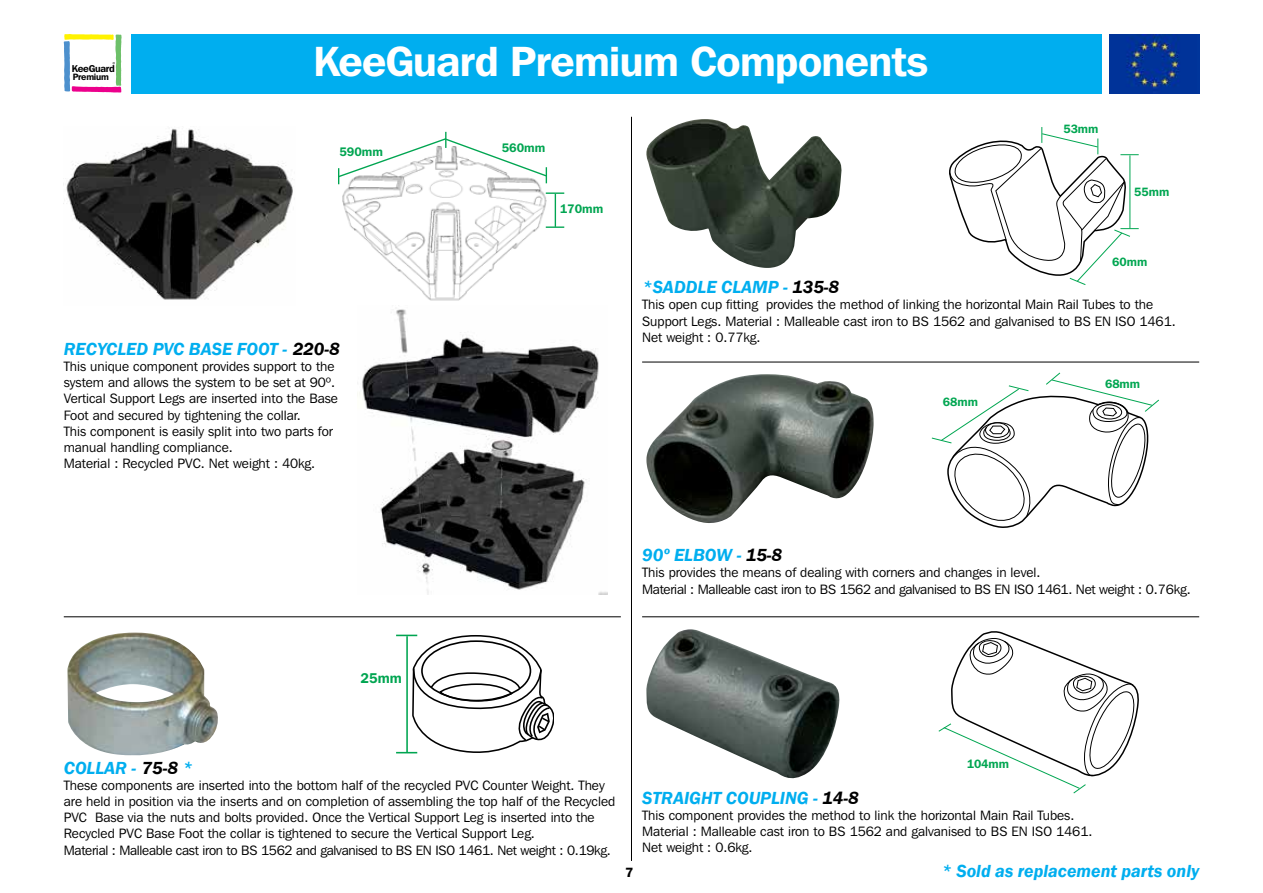
<style>
.page{position:relative;width:1263px;height:893px;background:#fff}
.page>*{position:absolute;margin:0;border:0;box-sizing:border-box;transform-origin:0 0}
.t1{font:600 42px "Franklin Gothic IT Cby BT";letter-spacing:-.015em;color:#fff}
.t2{font:italic 600 18px "Franklin Gothic";color:#00aeef}
.t3{font:600 14.1px "Franklin Gothic IT Cby BT";color:#00a551}
.t4{font:13.5px/16.2px "Franklin Gothic IT Cby BT";color:#000}
.t5{font:600 13.5px "ITC Franklin Gothic Std";color:#000}
.t6{font:600 12.3px "Franklin Gothic IT Cby BT";color:#00a551}
.t7{font:600 12px "Franklin Gothic IT Cby BT";color:#00a651}
.t8{font:600 9.9px "Franklin Gothic IT Cby BT";letter-spacing:-.025em;color:#000}
.t9{font:600 9.15px "Franklin Gothic IT Cby BT";letter-spacing:-.025em;color:#000}
.s1{color:#000}
</style>
<div class="page">
<div style="left:131px;top:34px;width:1068px;height:60px;background:#00aeef"></div>
<svg style="left:64px;top:34px;width:58px;height:58px"></svg>
<div style="left:1102px;top:33px;width:97px;height:62px;background:#fff"></div>
<img style="left:1110px;top:34px;width:89px;height:60px">
<hr style="left:631px;top:117px;width:1px;height:744px;background:#000">
<hr style="left:642px;top:362px;width:557px;height:1px;background:#000">
<hr style="left:64px;top:616px;width:557px;height:1px;background:#000">
<hr style="left:642px;top:616px;width:557px;height:1px;background:#000">
<img style="left:342px;top:184px;width:205px;height:117px">
<svg style="left:338px;top:132px;width:210px;height:52px"></svg>
<svg style="left:546px;top:226px;width:18px;height:2px"></svg>
<svg style="left:546px;top:192px;width:18px;height:2px"></svg>
<hr style="left:555px;top:194px;width:1px;height:33px;background:#00a551">
<img style="left:66px;top:129px;width:227px;height:171px">
<img style="left:357px;top:309px;width:250px;height:286px">
<img style="left:67px;top:632px;width:151px;height:124px">
<svg style="left:396px;top:634px;width:158px;height:120px"></svg>
<hr style="left:406px;top:636px;width:2px;height:116px;background:#00a551">
<svg style="left:949px;top:127px;width:190px;height:158px"></svg>
<hr style="left:1129px;top:155px;width:1px;height:73px;background:#00a651">
<img style="left:646px;top:119px;width:196px;height:149px">
<svg style="left:931px;top:372px;width:228px;height:156px"></svg>
<img style="left:646px;top:374px;width:228px;height:149px">
<img style="left:646px;top:629px;width:194px;height:150px">
<svg style="left:938px;top:631px;width:201px;height:163px"></svg>
<p class="t8" style="left:72px;top:62px;width:45px">KeeGuard</p>
<p class="t9" style="left:73px;top:71px;width:38px">Premium</p>
<h1 class="t1" style="left:313px;top:35px;width:616px">KeeGuard Premium Components</h1>
<p class="t6" style="left:339px;top:143px;width:45px">590mm</p>
<p class="t6" style="left:502px;top:140px;width:45px">560mm</p>
<p class="t6" style="left:560px;top:201px;width:45px">170mm</p>
<p class="t7" style="left:1063px;top:121px;width:37px">53mm</p>
<p class="t7" style="left:1134px;top:184px;width:37px">55mm</p>
<p class="t7" style="left:1112px;top:254px;width:37px">60mm</p>
<h2 class="t2" style="left:64px;top:337px;width:277px">RECYCLED PVC BASE FOOT - <span class="s1">220-8</span></h2>
<p class="t4" style="left:64px;top:358px;width:276px">This unique component provides support to the system and allows the system to be set at 90º.<br>Vertical Support Legs are inserted into the Base Foot and secured by tightening the collar.<br>This component is easily split into two parts for manual handling compliance.<br>Material : Recycled PVC. Net weight : 40kg.</p>
<h2 class="t2" style="left:642px;top:276px;width:198px">*SADDLE CLAMP - <span class="s1">135-8</span></h2>
<p class="t4" style="left:642px;top:296px;width:535px">This open cup fitting provides the method of linking the horizontal Main Rail Tubes to the<br>Support Legs. Material : Malleable cast iron to BS 1562 and galvanised to BS EN ISO 1461.<br>Net weight : 0.77kg.</p>
<p class="t7" style="left:1105px;top:376px;width:37px">68mm</p>
<p class="t7" style="left:943px;top:394px;width:37px">68mm</p>
<h2 class="t2" style="left:642px;top:543px;width:141px">90º ELBOW - <span class="s1">15-8</span></h2>
<p class="t4" style="left:642px;top:564px;width:550px">This provides the means of dealing with corners and changes in level.<br>Material : Malleable cast iron to BS 1562 and galvanised to BS EN ISO 1461. Net weight : 0.76kg.</p>
<p class="t3" style="left:360px;top:669px;width:43px">25mm</p>
<h2 class="t2" style="left:64px;top:756px;width:131px">COLLAR - <span class="s1">75-8</span> *</h2>
<p class="t4" style="left:64px;top:777px;width:553px">These components are inserted into the bottom half of the recycled PVC Counter Weight. They are held in position via the inserts and on completion of assembling the top half of the Recycled PVC Base via the nuts and bolts provided. Once the Vertical Support Leg is inserted into the Recycled PVC Base Foot the collar is tightened to secure the Vertical Support Leg.<br>Material : Malleable cast iron to BS 1562 and galvanised to BS EN ISO 1461. Net weight : 0.19kg.</p>
<p class="t7" style="left:967px;top:756px;width:44px">104mm</p>
<p class="t5" style="left:625px;top:864px;width:10px">7</p>
<h2 class="t2" style="left:642px;top:786px;width:218px">STRAIGHT COUPLING - <span class="s1">14-8</span></h2>
<p class="t4" style="left:642px;top:807px;width:452px">This component provides the method to link the horizontal Main Rail Tubes.<br>Material : Malleable cast iron to BS 1562 and galvanised to BS EN ISO 1461.<br>Net weight : 0.6kg.</p>
<h2 class="t2" style="left:941px;top:859px;width:259px">* Sold as replacement parts only</h2>
</div>
